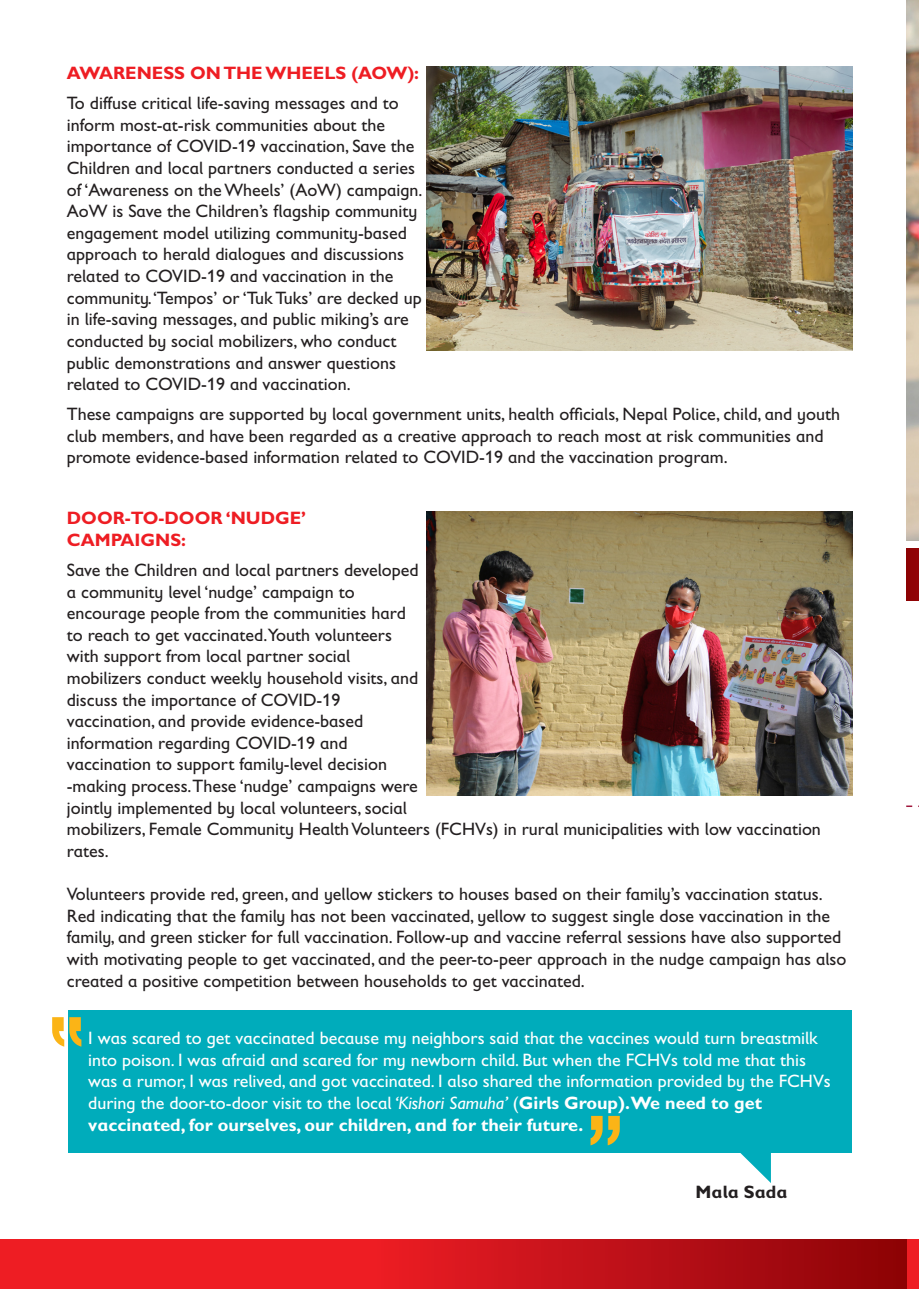
<style>
.page{position:relative;width:919px;height:1289px;background:#fff}
.page>*{position:absolute;margin:0;border:0;box-sizing:border-box;transform-origin:0 0}
.Paragraph_text{font:18px/21.6px "Gill Sans Infant Std";color:#231f20}
.Paragraph_text-2{font:18px/21.6px "Gill Sans Infant Std";color:#fff}
.Paragraph_text-3{font:700 18px/21.6px "Gill Sans Infant Std";color:#ee1d23}
.Paragraph_text-4{font:700 18px "Gill Sans Infant Std";color:#fff}
.Paragraph_text-5{font:700 18px "Gill Sans Infant Std";color:#231f20}
.s1{font-style:italic}
.s2{font-weight:700}
</style>
<div class="page">
<div style="left:906px;top:549px;width:12px;height:51px;background:#8f0305"></div>
<img style="left:906px;top:0;width:12px;height:540px">
<svg style="left:906px;top:805px;width:7px;height:2px"></svg>
<div style="left:906px;top:1239px;width:12px;height:49px;background:#ee1d23"></div>
<div style="left:68px;top:1010px;width:783px;height:142px;background:#00acbb"></div>
<img style="left:427px;top:67px;width:425px;height:283px">
<img style="left:427px;top:512px;width:425px;height:283px">
<svg style="left:52px;top:1017px;width:29px;height:29px"></svg>
<svg style="left:590px;top:1115px;width:29px;height:30px"></svg>
<svg style="left:732px;top:1152px;width:38px;height:30px"></svg>
<svg style="left:0;top:1239px;width:906px;height:49px;background:#d0151b"></svg>
<p class="Paragraph_text-3" style="left:67px;top:62px;width:354px">AWARENESS ON THE WHEELS (AOW):</p>
<p class="Paragraph_text" style="left:67px;top:92px;width:357px">To diffuse critical life-saving messages and to inform most-at-risk communities about the importance of COVID-19 vaccination, Save the Children and local partners conducted a series of ‘Awareness on the Wheels’ (AoW) campaign.<br>AoW is Save the Children’s flagship community engagement model utilizing community-based approach to herald dialogues and discussions related to COVID-19 and vaccination in the community. ‘Tempos’ or ‘Tuk Tuks’ are decked up in life-saving messages, and public miking’s are conducted by social mobilizers, who conduct public demonstrations and answer questions related to COVID-19 and vaccination.</p>
<p class="Paragraph_text" style="left:67px;top:403px;width:774px">These campaigns are supported by local government units, health officials, Nepal Police, child, and youth club members, and have been regarded as a creative approach to reach most at risk communities and promote evidence-based information related to COVID-19 and the vaccination program.</p>
<p class="Paragraph_text-3" style="left:67px;top:507px;width:241px">DOOR-TO-DOOR ‘NUDGE’<br>CAMPAIGNS:</p>
<p class="Paragraph_text" style="left:67px;top:559px;width:353px">Save the Children and local partners developed a community level ‘nudge’ campaign to encourage people from the communities hard to reach to get vaccinated.Youth volunteers with support from local partner social</p>
<p class="Paragraph_text" style="left:67px;top:667px;width:353px">mobilizers conduct weekly household visits, and discuss the importance of COVID-19</p>
<p class="Paragraph_text" style="left:67px;top:710px;width:298px">vaccination, and provide evidence-based</p>
<p class="Paragraph_text" style="left:67px;top:732px;width:282px">information regarding COVID-19 and</p>
<p class="Paragraph_text" style="left:67px;top:753px;width:755px">vaccination to support family-level decision<br>-making process.These ‘nudge’ campaigns were<br>jointly implemented by local volunteers, social<br>mobilizers, Female Community Health Volunteers (FCHVs) in rural municipalities with low vaccination rates.</p>
<p class="Paragraph_text" style="left:67px;top:883px;width:781px">Volunteers provide red, green, and yellow stickers to houses based on their family’s vaccination status.<br>Red indicating that the family has not been vaccinated, yellow to suggest single dose vaccination in the family, and green sticker for full vaccination. Follow-up and vaccine referral sessions have also supported with motivating people to get vaccinated, and the peer-to-peer approach in the nudge campaign has also created a positive competition between households to get vaccinated.</p>
<p class="Paragraph_text-2" style="left:88px;top:1027px;width:744px">I was scared to get vaccinated because my neighbors said that the vaccines would turn breastmilk into poison. I was afraid and scared for my newborn child. But when the FCHVs told me that this was a rumor, I was relived, and got vaccinated. I also shared the information provided by the FCHVs during the door-to-door visit to the local <span class="s1">‘Kishori Samuha’</span> (<span class="s2">Girls Group).We need to get</span></p>
<p class="Paragraph_text-4" style="left:88px;top:1113px;width:496px">vaccinated, for ourselves, our children, and for their future.</p>
<p class="Paragraph_text-5" style="left:695px;top:1181px;width:93px">Mala Sada</p>
</div>
